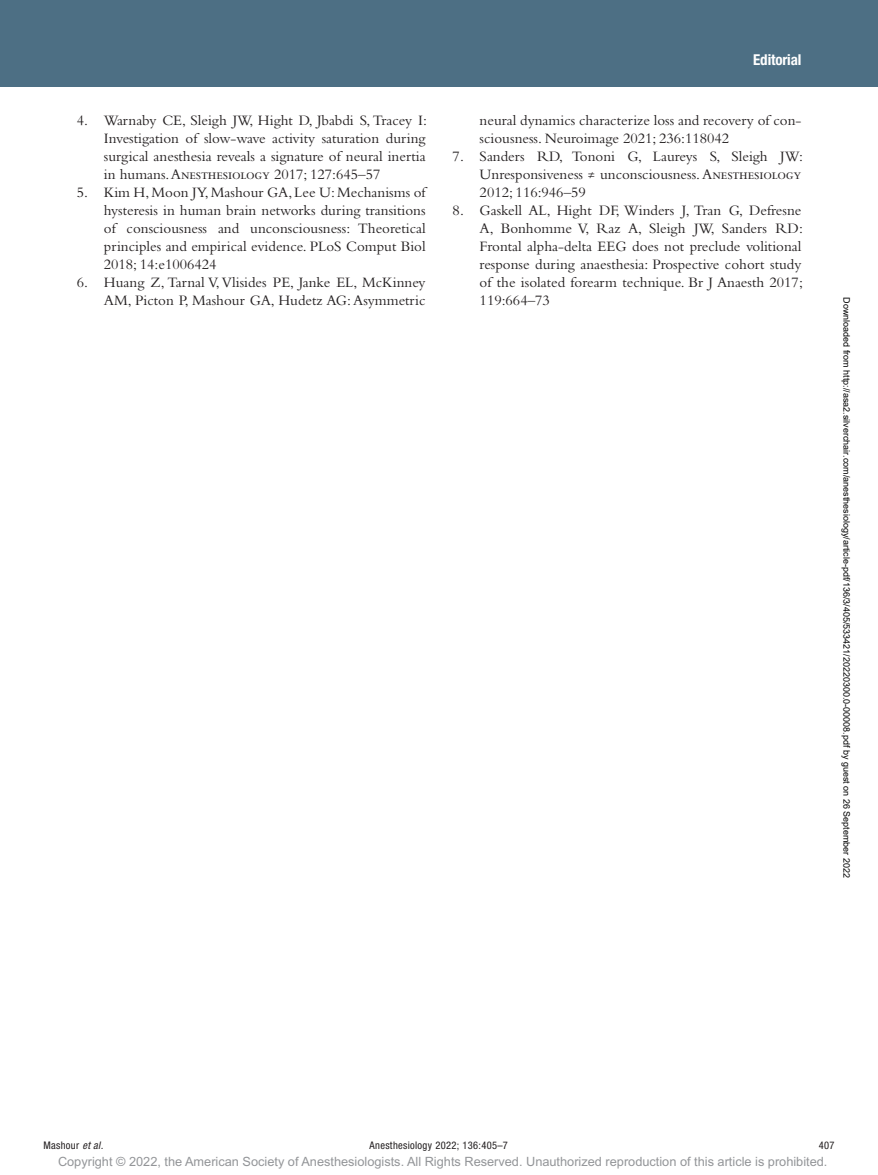
<style>
.page{position:relative;width:878px;height:1175px;background:#fff}
.page>*{position:absolute;margin:0;border:0;box-sizing:border-box;transform-origin:0 0}
.t1{font:15px/18px "Bembo Std";color:#231f20;text-align:justify}
.t2{font:700 condensed 15px "Helvetica Neue LT Std";color:#fff}
.t3{font:12.75px "Arial MT Std";color:#939598}
.t4{font:condensed 10.5px "Helvetica Neue LT Std";letter-spacing:.03em;color:#231f20}
.t5{font:9px "Arial";color:#000}
.s1{font-style:italic}
</style>
<div class="page">
<div style="left:0;top:0;width:878px;height:86px;background:#4d6f84"></div>
<p class="t1" style="left:104px;top:111px;width:325px;text-indent:-27px">4. Warnaby CE, Sleigh JW, Hight D, Jbabdi S, Tracey I:<br>Investigation of slow-wave activity saturation during surgical anesthesia reveals a signature of neural inertia in humans. Anesthesiology 2017; 127:645–57</p>
<p class="t1" style="left:104px;top:183px;width:323px;text-indent:-27px">5. Kim H, Moon JY, Mashour GA, Lee U: Mechanisms of hysteresis in human brain networks during transitions of consciousness and unconsciousness: Theoretical principles and empirical evidence. PLoS Comput Biol 2018; 14:e1006424</p>
<p class="t1" style="left:77px;top:273px;width:350px;text-align:right">6. Huang Z, Tarnal V, Vlisides PE, Janke EL, McKinney<br>AM, Picton P, Mashour GA, Hudetz AG: Asymmetric</p>
<p class="t2" style="left:753px;top:51px;width:50px">Editorial</p>
<p class="t1" style="left:479px;top:111px;width:323px">neural dynamics characterize loss and recovery of con&shy;sciousness. Neuroimage 2021; 236:118042</p>
<p class="t1" style="left:479px;top:147px;width:325px;text-indent:-27px">7. Sanders RD, Tononi G, Laureys S, Sleigh JW:<br>Unresponsiveness ≠ unconsciousness. Anesthesiology 2012; 116:946–59</p>
<p class="t1" style="left:479px;top:201px;width:325px;text-indent:-27px">8. Gaskell AL, Hight DF, Winders J, Tran G, Defresne A, Bonhomme V, Raz A, Sleigh JW, Sanders RD:<br>Frontal alpha-delta EEG does not preclude volitional response during anaesthesia: Prospective cohort study of the isolated forearm technique. Br J Anaesth 2017; 119:664–73</p>
<p class="t5" style="left:850px;top:297px;width:582px;rotate:90deg">Downloaded from http://asa2.silverchair.com/anesthesiology/article-pdf/136/3/405/533421/20220300.0-00008.pdf by guest on 26 September 2022</p>
<p class="t4" style="left:44px;top:1139px;width:61px">Mashour <span class="s1">et al.</span></p>
<p class="t4" style="left:369px;top:1139px;width:140px">Anesthesiology 2022; 136:405–7</p>
<p class="t4" style="left:818px;top:1139px;width:17px">407</p>
<p class="t3" style="left:58px;top:1154px;width:771px">Copyright © 2022, the American Society of Anesthesiologists. All Rights Reserved. Unauthorized reproduction of this article is prohibited.</p>
</div>
